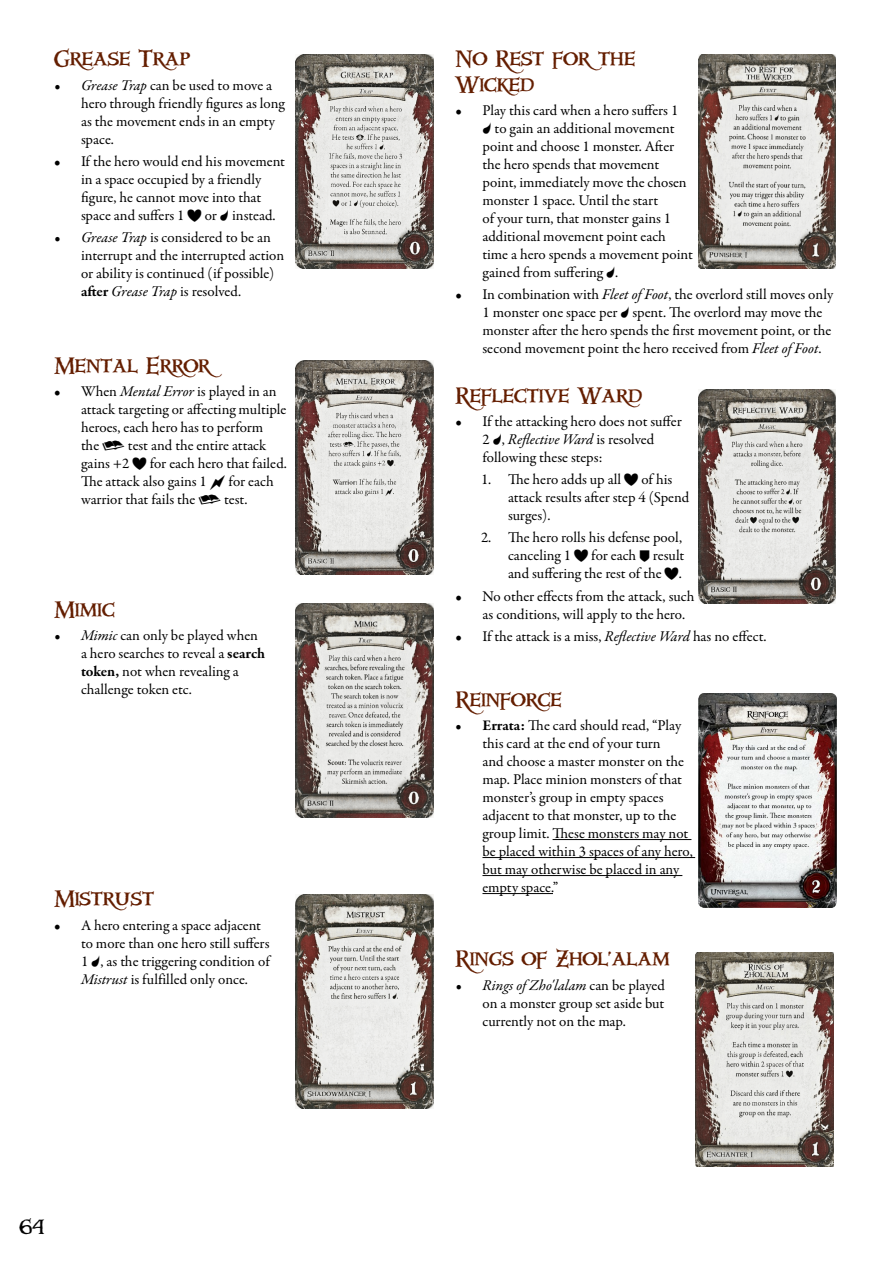
<style>
.page{position:relative;width:893px;height:1263px;background:#fff}
.page>*{position:absolute;margin:0;border:0;box-sizing:border-box;transform-origin:0 0}
.t1{font:21px/25.2px "Windlass Ger";color:#641e00}
.t2{font:18px "Windlass Ger";color:#000}
.t3{font:15px/18px "Garamond Premr Pro";color:#000}
.s1{font-style:italic}
.s2{font-family:"Gara Scenario Descent"}
.s3{font-weight:700}
</style>
<div class="page">
<img style="left:296px;top:603px;width:138px;height:214px">
<img style="left:296px;top:894px;width:138px;height:214px">
<img style="left:296px;top:361px;width:138px;height:214px">
<img style="left:296px;top:54px;width:138px;height:214px">
<img style="left:698px;top:54px;width:138px;height:214px">
<hr style="left:553px;top:839px;width:138px;height:1px;background:#000">
<hr style="left:482px;top:857px;width:213px;height:1px;background:#000">
<hr style="left:482px;top:875px;width:200px;height:1px;background:#000">
<hr style="left:482px;top:893px;width:71px;height:1px;background:#000">
<img style="left:698px;top:693px;width:138px;height:214px">
<img style="left:696px;top:953px;width:137px;height:214px">
<img style="left:698px;top:389px;width:138px;height:214px">
<h1 class="t1" style="left:54px;top:47px;width:138px">Grease Trap</h1>
<p class="t3" style="left:81px;top:76px;width:205px;text-indent:-27px"><span class="s1">• Grease Trap</span> can be used to move a hero through friendly figures as long as the movement ends in an empty space.</p>
<p class="t3" style="left:81px;top:153px;width:206px;text-indent:-27px">• If the hero would end his movement in a space occupied by a friendly figure, he cannot move into that space and suffers 1 <span class="s2">≥</span> or <span class="s2">∏ instead.</span></p>
<p class="t3" style="left:81px;top:229px;width:205px;text-indent:-27px"><span class="s1">• Grease Trap</span> is considered to be an interrupt and the interrupted action or ability is continued (if possible) <span class="s3">after</span> <span class="s1">Grease Trap</span> is resolved.</p>
<h1 class="t1" style="left:54px;top:353px;width:170px">Mental Error</h1>
<p class="t3" style="left:81px;top:382px;width:207px;text-indent:-27px">• When <span class="s1">Mental Error</span> is played in an attack targeting or affecting multiple heroes, each hero has to perform<br>the <span class="s2">∑</span> test and the entire attack gains +2 <span class="s2">≥</span> for each hero that failed.<br>The attack also gains 1 <span class="s2">±</span> for each warrior that fails the <span class="s2">∑</span> test.</p>
<h1 class="t1" style="left:54px;top:597px;width:62px">Mimic</h1>
<p class="t3" style="left:81px;top:627px;width:186px;text-indent:-27px"><span class="s1">• Mimic</span> can only be played when a hero searches to reveal a <span class="s3">search token,</span> not when revealing a challenge token etc.</p>
<h1 class="t1" style="left:54px;top:887px;width:102px">Mistrust</h1>
<p class="t3" style="left:81px;top:916px;width:190px;text-indent:-27px">• A hero entering a space adjacent to more than one hero still suffers 1 <span class="s2">∏</span>, as the triggering condition of <span class="s1">Mistrust</span> is fulfilled only once.</p>
<p class="t2" style="left:20px;top:1214px;width:26px">64</p>
<h1 class="t1" style="left:455px;top:47px;width:181px">No Rest forthe<br>Wicked</h1>
<p class="t3" style="left:482px;top:101px;width:212px;text-indent:-27px">• Play this card when a hero suffers 1<br><span class="s2">∏</span> to gain an additional movement point and choose 1 monster. After the hero spends that movement point, immediately move the chosen monster 1 space. Until the start<br>of your turn, that monster gains 1 additional movement point each time a hero spends a movement point gained from suffering <span class="s2">∏</span>.</p>
<p class="t3" style="left:482px;top:286px;width:352px;text-indent:-27px">• In combination with <span class="s1">Fleet of Foot</span>, the overlord still moves only 1 monster one space per <span class="s2">∏</span> spent. The overlord may move the monster after the hero spends the first movement point, or the second movement point the hero received from <span class="s1">Fleet of Foot</span>.</p>
<h1 class="t1" style="left:455px;top:383px;width:188px">Reflective Ward</h1>
<p class="t3" style="left:482px;top:412px;width:201px;text-indent:-27px">• If the attacking hero does not suffer<br>2 <span class="s2">∏</span>, <span class="s1">Reflective Ward</span> is resolved following these steps:</p>
<p class="t3" style="left:508px;top:471px;width:183px;text-indent:-27px">1. The hero adds up all <span class="s2">≥</span> of his attack results after step 4 (Spend surges).</p>
<p class="t3" style="left:508px;top:529px;width:178px;text-indent:-27px">2. The hero rolls his defense pool, canceling 1 <span class="s2">≥</span> for each result and suffering the rest of the <span class="s2">≥</span>.</p>
<p class="t3" style="left:482px;top:587px;width:213px;text-indent:-27px">• No other effects from the attack, such as conditions, will apply to the hero.</p>
<p class="t3" style="left:455px;top:627px;width:313px">• If the attack is a miss, <span class="s1">Reflective Ward</span> has no effect.</p>
<h1 class="t1" style="left:455px;top:687px;width:108px">Reinforce</h1>
<p class="t3" style="left:482px;top:717px;width:212px;text-indent:-27px"><span class="s3">• Errata:</span> The card should read, “Play this card at the end of your turn<br>and choose a master monster on the map. Place minion monsters of that monster’s group in empty spaces adjacent to that monster, up to the group limit. These monsters may not be placed within 3 spaces of any hero, but may otherwise be placed in any empty space.”</p>
<h1 class="t1" style="left:455px;top:947px;width:216px">Rings of Zhol'alam</h1>
<p class="t3" style="left:482px;top:976px;width:184px;text-align:justify;text-indent:-27px"><span class="s1">• Rings of Zho'lalam</span> can be played on a monster group set aside but currently not on the map.</p>
</div>
